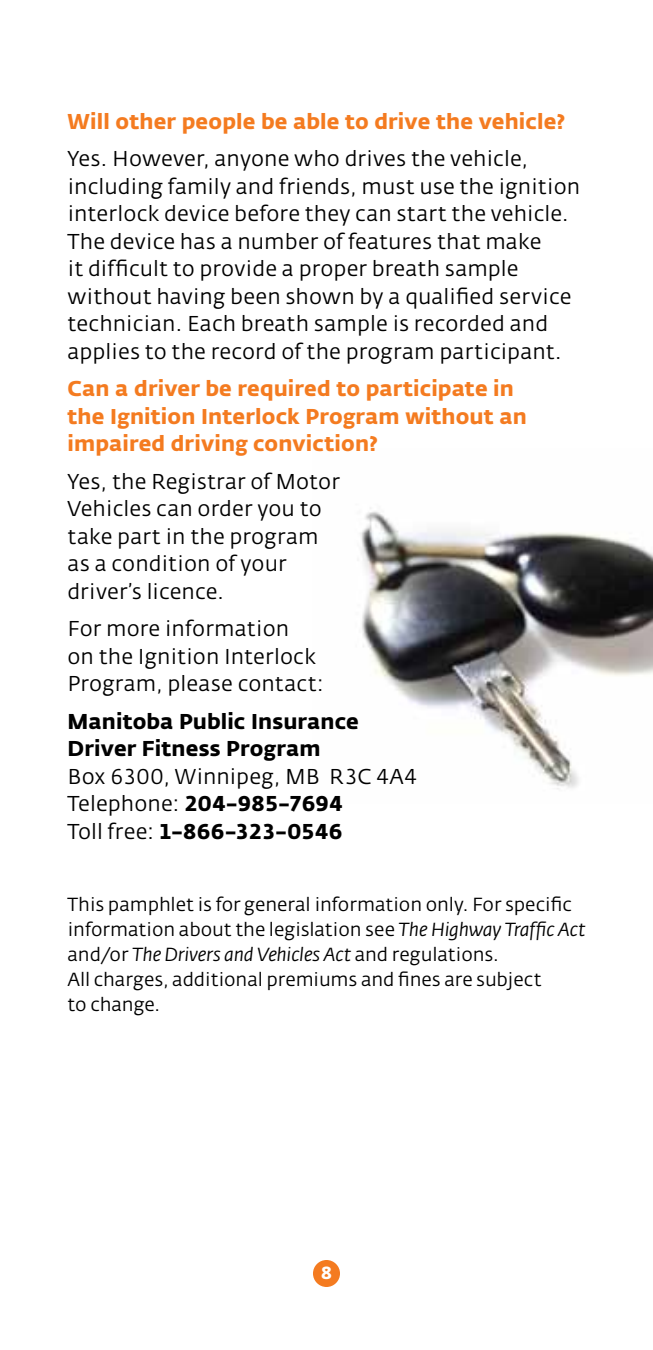
<style>
.page{position:relative;width:653px;height:1350px;background:#fff}
.page>*{position:absolute;margin:0;border:0;box-sizing:border-box;transform-origin:0 0}
.t1{font:21.25px/27.5px "Fedra Sans Alt Book TF";letter-spacing:.005em;color:#000}
.t2{font:21.25px/27.5px "Fedra Sans Alt Bold TF";letter-spacing:.005em;color:#f47b20}
.t3{font:21.25px/27.5px "Fedra Sans Alt Bold TF";letter-spacing:.005em;color:#000}
.t4{font:18.75px/25px "Fedra Sans Alt";letter-spacing:-.005em;color:#000}
.t5{font:17.5px "Fedra Sans Alt Bold TF";color:#fff}
.s1{font-family:"Fedra Sans Alt Book TF"}
.s2{font-style:italic}
</style>
<div class="page">
<div style="left:313px;top:1260px;width:27px;height:27px;background:#f47b20;border-radius:50%"></div>
<img style="left:360px;top:508px;width:292px;height:281px">
<p class="t2" style="left:68px;top:108px;width:499px">Will other people be able to drive the vehicle?</p>
<p class="t1" style="left:67px;top:145px;width:514px">Yes. However, anyone who drives the vehicle, including family and friends, must use the ignition interlock device before they can start the vehicle.<br>The device has a number of features that make<br>it difficult to provide a proper breath sample without having been shown by a qualified service technician. Each breath sample is recorded and applies to the record of the program participant.</p>
<p class="t2" style="left:67px;top:375px;width:460px">Can a driver be required to participate in the Ignition Interlock Program without an impaired driving conviction?</p>
<p class="t1" style="left:67px;top:468px;width:274px">Yes, the Registrar of Motor<br>Vehicles can order you to take part in the program as a condition of your driver’s licence.</p>
<p class="t1" style="left:67px;top:615px;width:258px">For more information<br>on the Ignition Interlock<br>Program, please contact:</p>
<p class="t3" style="left:67px;top:708px;width:293px">Manitoba Public Insurance<br>Driver Fitness Program</p>
<p class="t1" style="left:67px;top:763px;width:351px">Box 6300, Winnipeg, MB R3C 4A4</p>
<p class="t3" style="left:67px;top:790px;width:277px"><span class="s1">Telephone:</span> 204–985–7694<br><span class="s1">Toll free:</span> 1–866–323–0546</p>
<p class="t4" style="left:68px;top:893px;width:519px">This pamphlet is for general information only. For specific information about the legislation see <span class="s2">The Highway Traffic Act </span>and/or <span class="s2">The Drivers and Vehicles Act</span> and regulations.<br>All charges, additional premiums and fines are subject<br>to change.</p>
<p class="t5" style="left:321px;top:1263px;width:13px">8</p>
</div>
